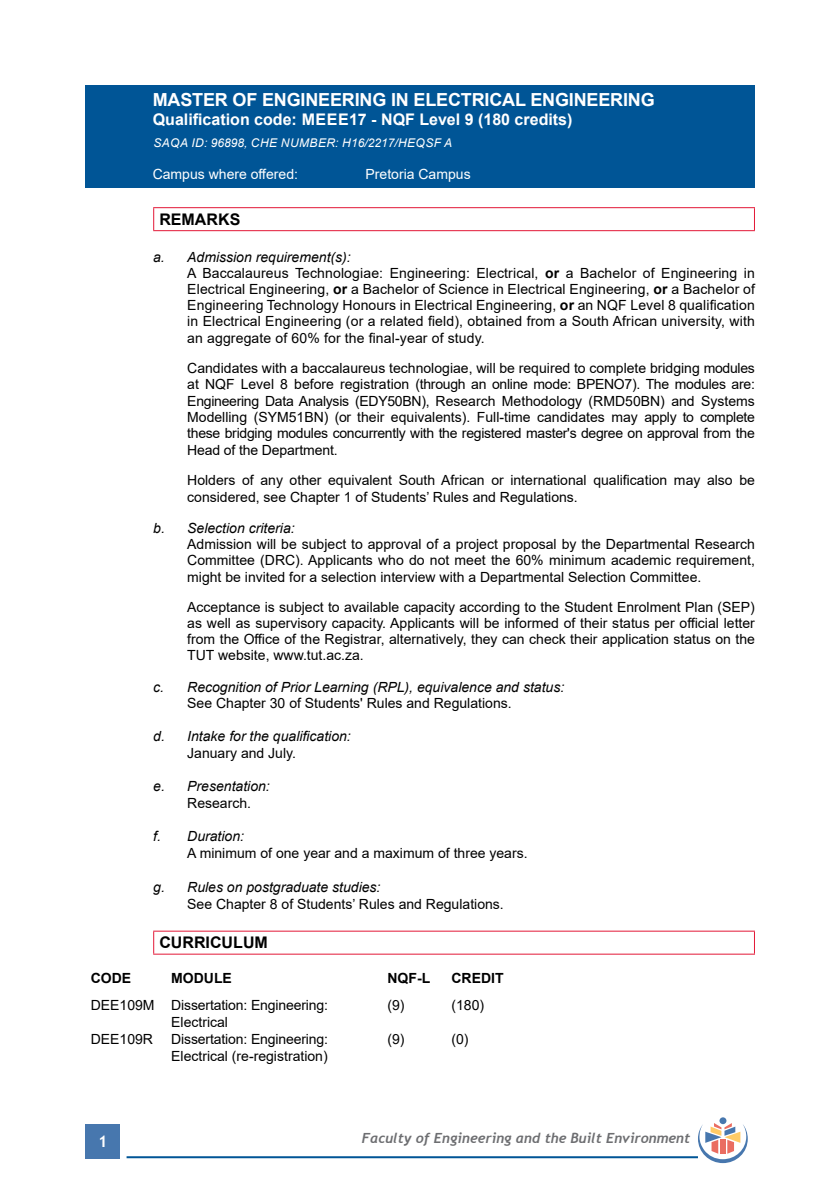
<style>
.page{position:relative;width:840px;height:1191px;background:#fff}
.page>*{position:absolute;margin:0;border:0;box-sizing:border-box;transform-origin:0 0}
.t1{font:700 18px "Arial";letter-spacing:-.01em;color:#fff}
.t2{font:700 16px "Arial";color:#fff}
.t3{font:700 16px "Arial";color:#000}
.t4{font:700 16px "Trebuchet MS";color:#fff}
.t5{font:14px/16.4px "Arial";color:#000;text-align:justify}
.t6{font:italic 14px "Arial";color:#000}
.t7{font:italic 700 14px "Trebuchet";color:#6d6e71}
.t8{font:14px "Arial";color:#fff}
.t9{font:700 14px "Arial";color:#000}
.t10{font:italic 12px "Arial";letter-spacing:.035em;color:#fff}
.s1{font-style:italic}
.s2{font-weight:700}
</style>
<div class="page">
<div style="left:86px;top:1124px;width:34px;height:34px;background:#4777ae"></div>
<hr style="left:126px;top:1156px;width:571px;height:2px;background:#005596">
<div style="left:719px;top:1117px;width:7px;height:7px;background:#4777ae;border-radius:50%"></div>
<svg style="left:697px;top:1123px;width:50px;height:40px"></svg>
<div style="left:85px;top:85px;width:669px;height:102px;background:#005596"></div>
<hr style="left:153px;top:207px;width:601px;height:1px;background:#e31837">
<svg style="left:153px;top:208px;width:1px;height:22px"></svg>
<hr style="left:153px;top:230px;width:601px;height:1px;background:#e31837">
<hr style="left:153px;top:930px;width:601px;height:1px;background:#e31837">
<svg style="left:153px;top:931px;width:1px;height:22px"></svg>
<hr style="left:153px;top:953px;width:601px;height:1px;background:#e31837">
<p class="t1" style="left:153px;top:87px;width:503px">MASTER OF ENGINEERING IN ELECTRICAL ENGINEERING</p>
<p class="t2" style="left:153px;top:109px;width:421px">Qualification code: MEEE17 - NQF Level 9 (180 credits)</p>
<p class="t10" style="left:153px;top:135px;width:300px">SAQA ID: 96898, CHE NUMBER: H16/2217/HEQSF A</p>
<p class="t8" style="left:153px;top:165px;width:147px">Campus where offered:</p>
<p class="t8" style="left:365px;top:165px;width:107px">Pretoria Campus</p>
<p class="t3" style="left:159px;top:208px;width:82px">REMARKS</p>
<p class="t5" style="left:187px;top:249px;width:569px;text-align:left;text-indent:-34px"><span class="s1">a. Admission requirement(s):<br></span>A Baccalaureus Technologiae: Engineering: Electrical, <span class="s2">or</span> a Bachelor of Engineering in Electrical Engineering, <span class="s2">or</span> a Bachelor of Science in Electrical Engineering, <span class="s2">or</span> a Bachelor of Engineering Technology Honours in Electrical Engineering, <span class="s2">or</span> an NQF Level 8 qualification in Electrical Engineering (or a related field), obtained from a South African university, with an aggregate of 60% for the final-year of study.</p>
<p class="t5" style="left:187px;top:360px;width:569px">Candidates with a baccalaureus technologiae, will be required to complete bridging modules at NQF Level 8 before registration (through an online mode: BPENO7). The modules are:<br>Engineering Data Analysis (EDY50BN), Research Methodology (RMD50BN) and Systems Modelling (SYM51BN) (or their equivalents). Full-time candidates may apply to complete these bridging modules concurrently with the registered master's degree on approval from the Head of the Department.</p>
<p class="t5" style="left:187px;top:472px;width:569px">Holders of any other equivalent South African or international qualification may also be considered, see Chapter 1 of Students’ Rules and Regulations.</p>
<p class="t6" style="left:153px;top:519px;width:143px">b. Selection criteria:</p>
<p class="t5" style="left:187px;top:536px;width:569px">Admission will be subject to approval of a project proposal by the Departmental Research Committee (DRC). Applicants who do not meet the 60% minimum academic requirement, might be invited for a selection interview with a Departmental Selection Committee.</p>
<p class="t5" style="left:187px;top:599px;width:569px">Acceptance is subject to available capacity according to the Student Enrolment Plan (SEP) as well as supervisory capacity. Applicants will be informed of their status per official letter from the Office of the Registrar, alternatively, they can check their application status on the TUT website, www.tut.ac.za.</p>
<p class="t6" style="left:153px;top:678px;width:412px">c. Recognition of Prior Learning (RPL), equivalence and status:</p>
<p class="t5" style="left:187px;top:694px;width:326px">See Chapter 30 of Students' Rules and Regulations.</p>
<p class="t6" style="left:153px;top:727px;width:199px">d. Intake for the qualification:</p>
<p class="t5" style="left:187px;top:745px;width:110px">January and July.</p>
<p class="t6" style="left:153px;top:777px;width:118px">e. Presentation:</p>
<p class="t5" style="left:187px;top:794px;width:65px">Research.</p>
<p class="t6" style="left:153px;top:827px;width:92px">f. Duration:</p>
<p class="t5" style="left:187px;top:845px;width:342px">A minimum of one year and a maximum of three years.</p>
<p class="t6" style="left:153px;top:878px;width:229px">g. Rules on postgraduate studies:</p>
<p class="t5" style="left:187px;top:895px;width:318px">See Chapter 8 of Students’ Rules and Regulations.</p>
<p class="t3" style="left:159px;top:931px;width:110px">CURRICULUM</p>
<p class="t9" style="left:91px;top:968px;width:42px">CODE</p>
<p class="t9" style="left:171px;top:968px;width:62px">MODULE</p>
<p class="t9" style="left:387px;top:968px;width:44px">NQF-L</p>
<p class="t9" style="left:451px;top:968px;width:54px">CREDIT</p>
<p class="t5" style="left:91px;top:997px;width:239px">DEE109M Dissertation: Engineering:</p>
<p class="t5" style="left:387px;top:997px;width:19px">(9)</p>
<p class="t5" style="left:451px;top:997px;width:34px">(180)</p>
<p class="t5" style="left:171px;top:1014px;width:58px">Electrical</p>
<p class="t5" style="left:91px;top:1030px;width:64px">DEE109R</p>
<p class="t5" style="left:171px;top:1030px;width:158px">Dissertation: Engineering:</p>
<p class="t5" style="left:387px;top:1030px;width:19px">(9)</p>
<p class="t5" style="left:451px;top:1030px;width:19px">(0)</p>
<p class="t5" style="left:171px;top:1047px;width:158px">Electrical (re-registration)</p>
<p class="t4" style="left:98px;top:1131px;width:11px">1</p>
<p class="t7" style="left:362px;top:1129px;width:329px">Faculty of Engineering and the Built Environment</p>
</div>
